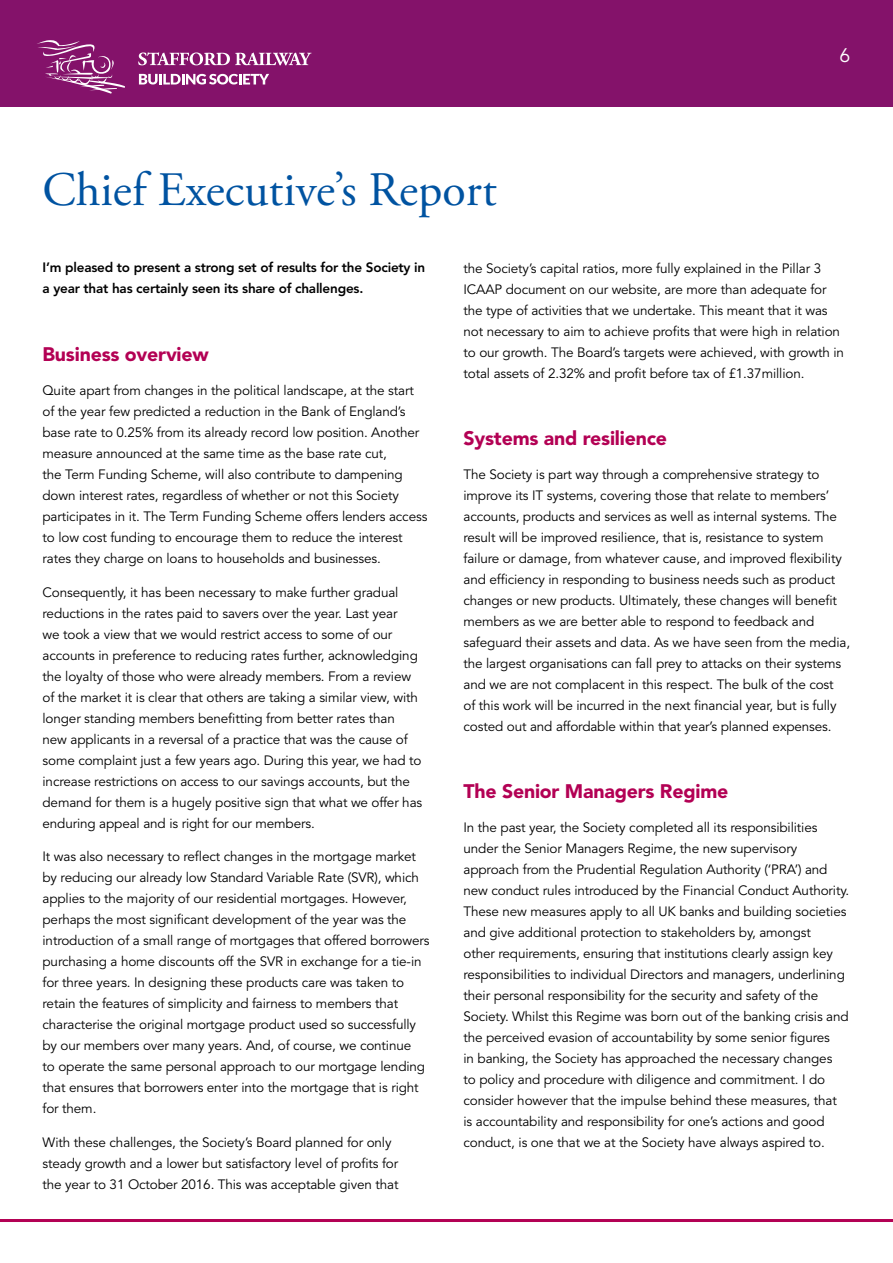
<style>
.page{position:relative;width:893px;height:1263px;background:#fff}
.page>*{position:absolute;margin:0;border:0;box-sizing:border-box;transform-origin:0 0}
.t1{font:48px "Adobe Garamond Pro";color:#0053a1}
.t2{font:900 19.5px "Avenir";letter-spacing:-.01em;color:#b30154}
.t3{font:19.5px "Avenir";color:#fff}
.t4{font:13.5px/21px "Avenir";letter-spacing:-.01em;color:#000}
.t5{font:800 13.5px/21px "Avenir";letter-spacing:-.015em;color:#000}
</style>
<div class="page">
<hr style="left:0;top:1219px;width:893px;height:3px;background:#b30154">
<div style="left:0;top:0;width:893px;height:106px;background:#84126a"></div>
<svg style="left:138px;top:52px;width:173px;height:13px"></svg>
<svg style="left:139px;top:74px;width:130px;height:11px"></svg>
<svg style="left:37px;top:40px;width:88px;height:54px"></svg>
<h1 class="t1" style="left:43px;top:161px;width:456px">Chief Executive’s Report</h1>
<h2 class="t3" style="left:840px;top:44px;width:12px">6</h2>
<p class="t5" style="left:43px;top:257px;width:384px">I’m pleased to present a strong set of results for the Society in a year that has certainly seen its share of challenges.</p>
<h2 class="t2" style="left:43px;top:342px;width:168px">Business overview</h2>
<p class="t4" style="left:43px;top:380px;width:386px">Quite apart from changes in the political landscape, at the start of the year few predicted a reduction in the Bank of England’s base rate to 0.25% from its already record low position. Another measure announced at the same time as the base rate cut,<br>the Term Funding Scheme, will also contribute to dampening down interest rates, regardless of whether or not this Society participates in it. The Term Funding Scheme offers lenders access to low cost funding to encourage them to reduce the interest rates they charge on loans to households and businesses.</p>
<p class="t4" style="left:43px;top:582px;width:381px">Consequently, it has been necessary to make further gradual reductions in the rates paid to savers over the year. Last year<br>we took a view that we would restrict access to some of our accounts in preference to reducing rates further, acknowledging the loyalty of those who were already members. From a review of the market it is clear that others are taking a similar view, with longer standing members benefitting from better rates than new applicants in a reversal of a practice that was the cause of some complaint just a few years ago. During this year, we had to increase restrictions on access to our savings accounts, but the demand for them is a hugely positive sign that what we offer has enduring appeal and is right for our members.</p>
<p class="t4" style="left:43px;top:847px;width:388px">It was also necessary to reflect changes in the mortgage market by reducing our already low Standard Variable Rate (SVR), which applies to the majority of our residential mortgages. However, perhaps the most significant development of the year was the introduction of a small range of mortgages that offered borrowers purchasing a home discounts off the SVR in exchange for a tie-in for three years. In designing these products care was taken to retain the features of simplicity and fairness to members that characterise the original mortgage product used so successfully by our members over many years. And, of course, we continue<br>to operate the same personal approach to our mortgage lending that ensures that borrowers enter into the mortgage that is right for them.</p>
<p class="t4" style="left:43px;top:1132px;width:357px">With these challenges, the Society’s Board planned for only steady growth and a lower but satisfactory level of profits for the year to 31 October 2016. This was acceptable given that</p>
<p class="t4" style="left:463px;top:258px;width:382px">the Society’s capital ratios, more fully explained in the Pillar 3<br>ICAAP document on our website, are more than adequate for the type of activities that we undertake. This meant that it was not necessary to aim to achieve profits that were high in relation to our growth. The Board’s targets were achieved, with growth in total assets of 2.32% and profit before tax of £1.37million.</p>
<h2 class="t2" style="left:463px;top:426px;width:205px">Systems and resilience</h2>
<p class="t4" style="left:463px;top:464px;width:388px">The Society is part way through a comprehensive strategy to improve its IT systems, covering those that relate to members’ accounts, products and services as well as internal systems. The result will be improved resilience, that is, resistance to system failure or damage, from whatever cause, and improved flexibility and efficiency in responding to business needs such as product changes or new products. Ultimately, these changes will benefit members as we are better able to respond to feedback and safeguard their assets and data. As we have seen from the media, the largest organisations can fall prey to attacks on their systems and we are not complacent in this respect. The bulk of the cost<br>of this work will be incurred in the next financial year, but is fully costed out and affordable within that year’s planned expenses.</p>
<h2 class="t2" style="left:463px;top:780px;width:266px">The Senior Managers Regime</h2>
<p class="t4" style="left:463px;top:817px;width:387px">In the past year, the Society completed all its responsibilities under the Senior Managers Regime, the new supervisory approach from the Prudential Regulation Authority (‘PRA’) and new conduct rules introduced by the Financial Conduct Authority.<br>These new measures apply to all UK banks and building societies and give additional protection to stakeholders by, amongst<br>other requirements, ensuring that institutions clearly assign key responsibilities to individual Directors and managers, underlining their personal responsibility for the security and safety of the Society. Whilst this Regime was born out of the banking crisis and the perceived evasion of accountability by some senior figures<br>in banking, the Society has approached the necessary changes<br>to policy and procedure with diligence and commitment. I do consider however that the impulse behind these measures, that<br>is accountability and responsibility for one’s actions and good conduct, is one that we at the Society have always aspired to.</p>
</div>
